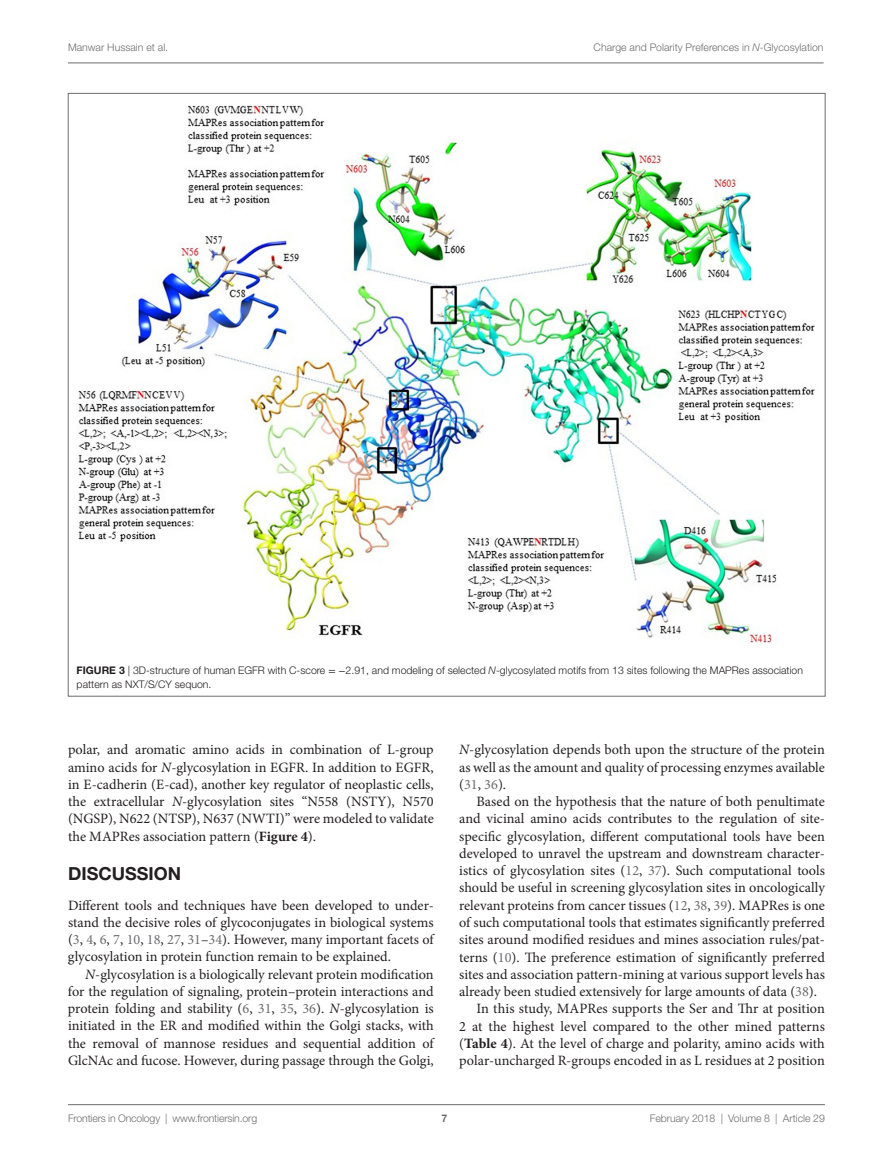
<style>
.page{position:relative;width:893px;height:1170px;background:#fff}
.page>*{position:absolute;margin:0;border:0;box-sizing:border-box;transform-origin:0 0}
.t1{font:700 18px "Helvetica Neue LT Std";color:#231f20}
.t2{font:14.25px/17.2px "Minion Pro";color:#231f20;text-align:justify}
.t3{font:300 10.5px/14.2px "Helvetica Neue LT Std";color:#231f20}
.t4{font:300 10.5px "Helvetica Neue LT Std";color:#6c6d70}
.t5{font:700 10.5px "Helvetica Neue LT Std";color:#6c6d70}
.s1{font-style:italic}
.s2{font-weight:700}
.s3{font-family:"STIX General";font-weight:400}
.s4{color:#6c6d70}
</style>
<div class="page">
<img style="left:78px;top:105px;width:737px;height:538px">
<hr style="left:68px;top:1104px;width:757px;height:1px;background:#6c6d70">
<hr style="left:68px;top:63px;width:755px;height:1px;background:#6c6d70">
<p class="t4" style="left:68px;top:41px;width:102px">Manwar Hussain et al.</p>
<p class="t4" style="left:594px;top:41px;width:231px">Charge and Polarity Preferences in <span class="s1">N</span>-Glycosylation</p>
<p class="t3" style="left:77px;top:662px;width:728px"><span class="s2">FIGURE 3</span> | 3D-structure of human EGFR with C-score <span class="s3">= −</span>2.91, and modeling of selected <span class="s1">N</span>-glycosylated motifs from 13 sites following the MAPRes association pattern as NXT/S/CY sequon.</p>
<p class="t2" style="left:68px;top:741px;width:367px">polar, and aromatic amino acids in combination of L-group amino acids for <span class="s1">N</span>-glycosylation in EGFR. In addition to EGFR, in E-cadherin (E-cad), another key regulator of neoplastic cells, the extracellular <span class="s1">N</span>-glycosylation sites “N558 (NSTY), N570 (NGSP), N622 (NTSP), N637 (NWTI)” were modeled to validate the MAPRes association pattern (<span class="s2">Figure 4</span>).</p>
<p class="t1" style="left:68px;top:862px;width:112px">DISCUSSION</p>
<p class="t2" style="left:68px;top:896px;width:367px">Different tools and techniques have been developed to under&shy;stand the decisive roles of glycoconjugates in biological systems (<span class="s4">3</span>, <span class="s4">4</span>, <span class="s4">6</span>, <span class="s4">7</span>, <span class="s4">10</span>, <span class="s4">18</span>, <span class="s4">27</span>, <span class="s4">31</span>–<span class="s4">34</span>). However, many important facets of glycosylation in protein function remain to be explained.</p>
<p class="t2" style="left:68px;top:965px;width:367px;text-indent:17px"><span class="s1">N</span>-glycosylation is a biologically relevant protein modification for the regulation of signaling, protein–protein interactions and protein folding and stability (<span class="s4">6</span>, <span class="s4">31</span>, <span class="s4">35</span>, <span class="s4">36</span>). <span class="s1">N</span>-glycosylation is initiated in the ER and modified within the Golgi stacks, with the removal of mannose residues and sequential addition of GlcNAc and fucose. However, during passage through the Golgi,</p>
<p class="t2" style="left:459px;top:741px;width:367px"><span class="s1">N</span>-glycosylation depends both upon the structure of the protein as well as the amount and quality of processing enzymes available (<span class="s4">31</span>, <span class="s4">36</span>).</p>
<p class="t2" style="left:476px;top:793px;width:350px">Based on the hypothesis that the nature of both penultimate</p>
<p class="t2" style="left:459px;top:810px;width:367px">and vicinal amino acids contributes to the regulation of site-</p>
<p class="t2" style="left:459px;top:827px;width:367px">specific glycosylation, different computational tools have been</p>
<p class="t2" style="left:459px;top:844px;width:367px">developed to unravel the upstream and downstream character-</p>
<p class="t2" style="left:459px;top:862px;width:367px">istics of glycosylation sites (<span class="s4">12</span>, <span class="s4">37</span>). Such computational tools</p>
<p class="t2" style="left:459px;top:879px;width:367px">should be useful in screening glycosylation sites in oncologically</p>
<p class="t2" style="left:459px;top:896px;width:367px">relevant proteins from cancer tissues (<span class="s4">12</span>, <span class="s4">38</span>, <span class="s4">39</span>). MAPRes is one</p>
<p class="t2" style="left:459px;top:913px;width:367px">of such computational tools that estimates significantly preferred</p>
<p class="t2" style="left:459px;top:931px;width:367px">sites around modified residues and mines association rules/pat-</p>
<p class="t2" style="left:459px;top:948px;width:367px">terns (<span class="s4">10</span>). The preference estimation of significantly preferred</p>
<p class="t2" style="left:459px;top:965px;width:367px">sites and association pattern-mining at various support levels has</p>
<p class="t2" style="left:459px;top:982px;width:359px">already been studied extensively for large amounts of data (<span class="s4">38</span>).</p>
<p class="t2" style="left:476px;top:1000px;width:350px">In this study, MAPRes supports the Ser and Thr at position</p>
<p class="t2" style="left:459px;top:1017px;width:367px">2 at the highest level compared to the other mined patterns</p>
<p class="t2" style="left:459px;top:1034px;width:367px">(<span class="s2">Table 4</span>). At the level of charge and polarity, amino acids with</p>
<p class="t2" style="left:459px;top:1051px;width:367px">polar-uncharged R-groups encoded in as L residues at 2 position</p>
<p class="t4" style="left:68px;top:1111px;width:191px">Frontiers in Oncology | www.frontiersin.org</p>
<p class="t4" style="left:650px;top:1111px;width:177px">February 2018 | Volume 8 | Article 29</p>
<p class="t5" style="left:441px;top:1111px;width:7px">7</p>
</div>
